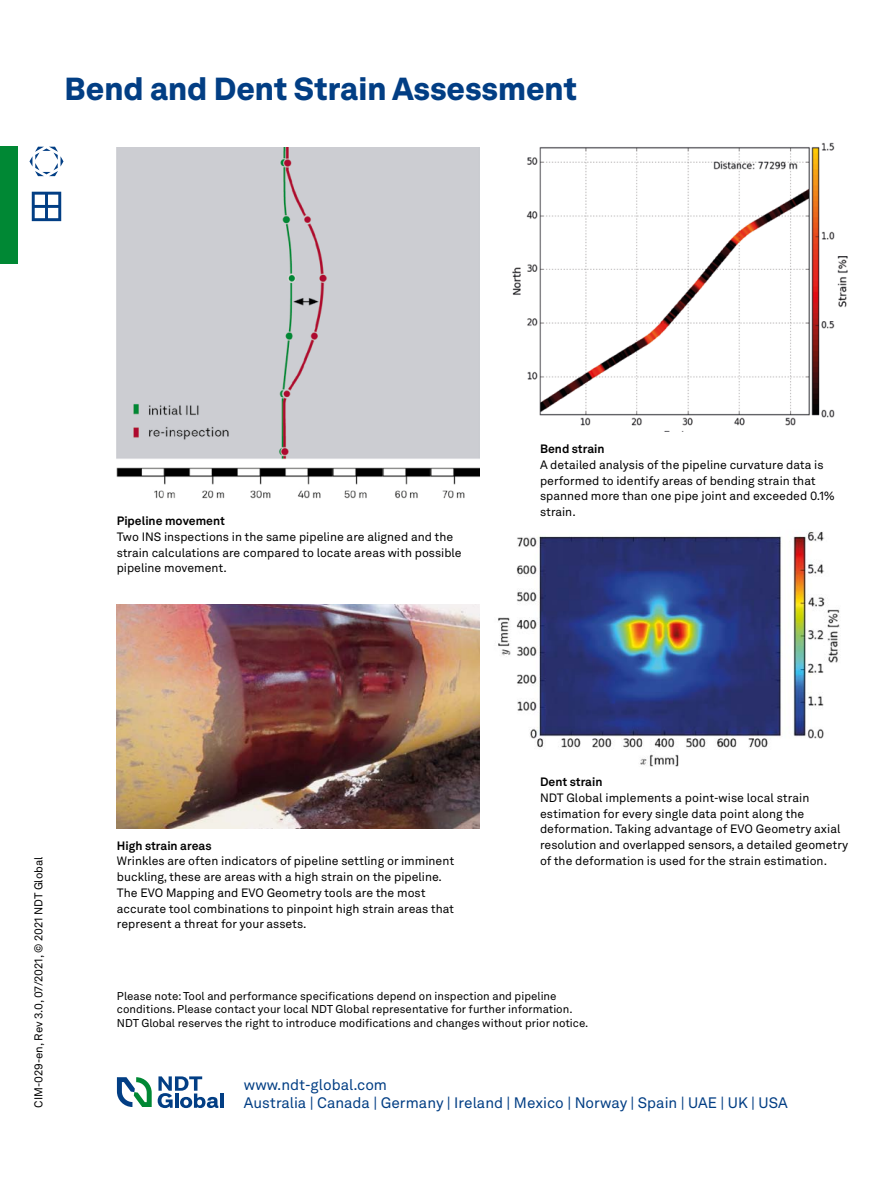
<style>
.page{position:relative;width:893px;height:1188px;background:#fff}
.page>*{position:absolute;margin:0;border:0;box-sizing:border-box;transform-origin:0 0}
.t1{font:900 31.5px "Akkurat LL";color:#023e84}
.t2{font:15px/18px "Akkurat LL";color:#023e84}
.t3{font:12px/15.8px "Akkurat LL";color:#000}
.t4{font:700 12px "Akkurat LL";color:#000}
.t5{font:11.25px/13.5px "Akkurat LL";color:#000}
</style>
<div class="page">
<img style="left:498px;top:531px;width:342px;height:236px">
<img style="left:117px;top:604px;width:362px;height:225px">
<img style="left:512px;top:142px;width:336px;height:289px">
<img style="left:117px;top:147px;width:362px;height:352px">
<div style="left:0;top:147px;width:17px;height:117px;background:#008834"></div>
<svg style="left:29px;top:147px;width:35px;height:29px"></svg>
<svg style="left:32px;top:192px;width:29px;height:29px"></svg>
<svg style="left:117px;top:1077px;width:35px;height:30px"></svg>
<hr style="left:220px;top:1094px;width:3px;height:14px;background:#023e84">
<svg style="left:158px;top:1076px;width:60px;height:33px"></svg>
<h1 class="t1" style="left:65px;top:64px;width:514px">Bend and Dent Strain Assessment</h1>
<p class="t4" style="left:117px;top:512px;width:110px">Pipeline movement</p>
<p class="t3" style="left:117px;top:528px;width:347px">Two INS inspections in the same pipeline are aligned and the strain calculations are compared to locate areas with possible pipeline movement.</p>
<p class="t4" style="left:540px;top:440px;width:66px">Bend strain</p>
<p class="t3" style="left:540px;top:456px;width:296px">A detailed analysis of the pipeline curvature data is performed to identify areas of bending strain that spanned more than one pipe joint and exceeded 0.1% strain.</p>
<p class="t5" style="left:31px;top:1108px;width:252px;rotate:-90deg">CIM-029-en, Rev 3.0, 07/2021, © 2021 NDT Global</p>
<p class="t4" style="left:117px;top:836px;width:96px">High strain areas</p>
<p class="t3" style="left:117px;top:853px;width:339px">Wrinkles are often indicators of pipeline settling or imminent buckling, these are areas with a high strain on the pipeline.<br>The EVO Mapping and EVO Geometry tools are the most accurate tool combinations to pinpoint high strain areas that represent a threat for your assets.</p>
<p class="t4" style="left:540px;top:773px;width:64px">Dent strain</p>
<p class="t3" style="left:540px;top:789px;width:310px">NDT Global implements a point-wise local strain estimation for every single data point along the deformation. Taking advantage of EVO Geometry axial resolution and overlapped sensors, a detailed geometry of the deformation is used for the strain estimation.</p>
<p class="t5" style="left:117px;top:989px;width:473px">Please note: Tool and performance specifications depend on inspection and pipeline conditions. Please contact your local NDT Global representative for further information.<br>NDT Global reserves the right to introduce modifications and changes without prior notice.</p>
<p class="t2" style="left:244px;top:1075px;width:545px">www.ndt-global.com<br>Australia | Canada | Germany | Ireland | Mexico | Norway | Spain | UAE | UK | USA</p>
</div>
